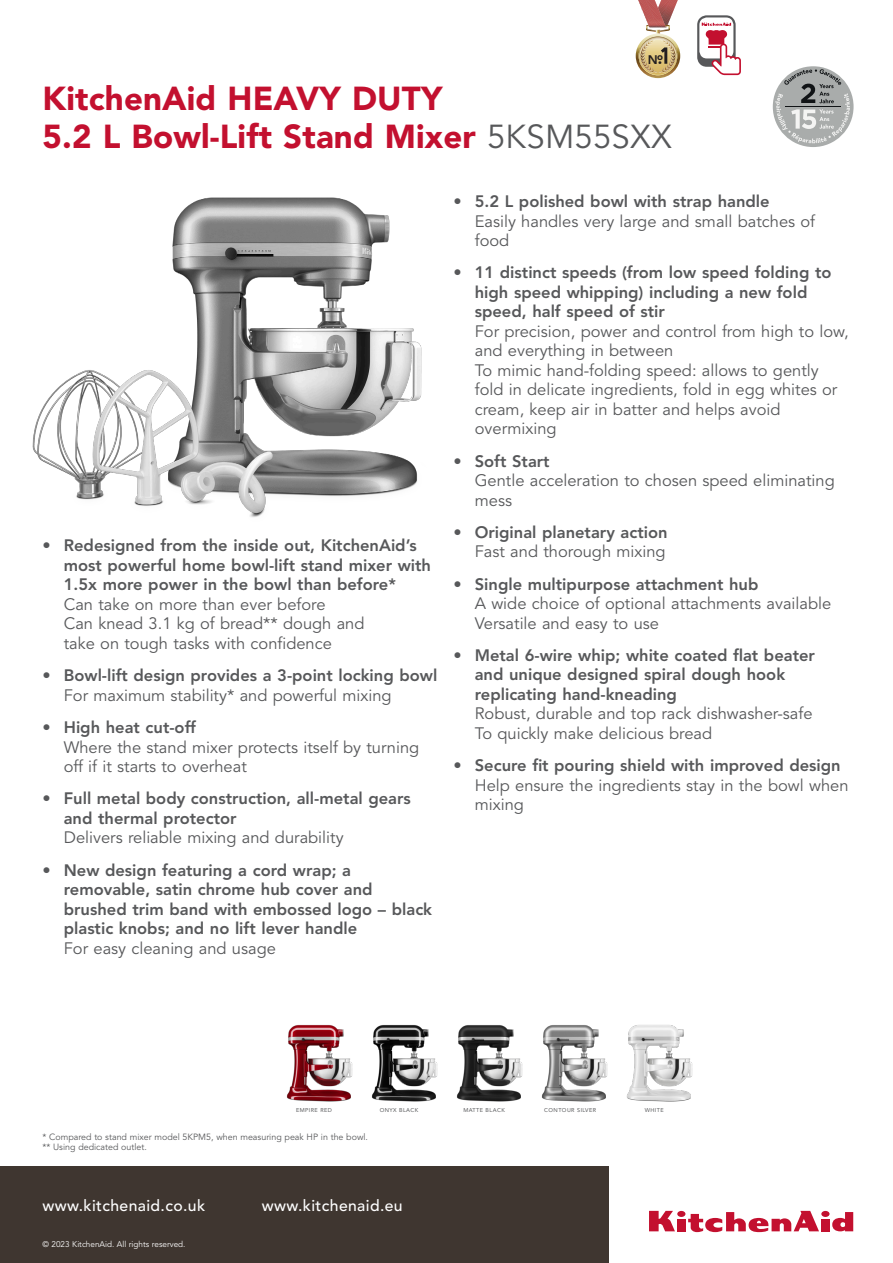
<style>
.page{position:relative;width:893px;height:1263px;background:#fff}
.page>*{position:absolute;margin:0;border:0;box-sizing:border-box;transform-origin:0 0}
.Titre_Produit_22{font:900 33px/37.5px "Avenir LT Std";letter-spacing:.005em;color:#c3102f}
.TexteBenefit{font:16.5px/19.5px "Avenir LT Std";color:#57585a}
.Texte_Feature{font:800 16.5px/19.5px "Avenir LT Std";color:#57585a}
.WWW{font:500 15.75px "Avenir LT Std";letter-spacing:.025em;color:#fff}
.t1{font:800 12.45px "Avenir";color:#231f20}
.t2{font:9px/10.8px "Avenir LT Std";color:#57585a}
.t3{font:8.25px "Avenir LT Std";color:#fff}
.t4{font:5.55px "Avenir LT Std";letter-spacing:.075em;color:#57585a}
.s1{font-size:17.4px}
.s2{font-weight:400;color:#57585a}
</style>
<div class="page">
<div style="left:0;top:1166px;width:609px;height:97px;background:#3f3630"></div>
<div style="left:677px;top:1219px;width:8px;height:12px;background:#c3102f"></div>
<div style="left:677px;top:1211px;width:8px;height:6px;background:#c3102f;border-radius:50%"></div>
<div style="left:821px;top:1219px;width:8px;height:12px;background:#c3102f"></div>
<div style="left:821px;top:1211px;width:8px;height:6px;background:#c3102f;border-radius:50%"></div>
<svg style="left:649px;top:1211px;width:26px;height:20px"></svg>
<svg style="left:688px;top:1211px;width:131px;height:21px"></svg>
<svg style="left:832px;top:1212px;width:21px;height:19px"></svg>
<img style="left:32px;top:197px;width:390px;height:320px">
<svg style="left:636px;top:0;width:44px;height:78px"></svg>
<svg style="left:697px;top:15px;width:39px;height:52px"></svg>
<div style="left:699px;top:17px;width:34px;height:41px;background:#fff;border-radius:8px"></div>
<svg style="left:702px;top:23px;width:39px;height:52px"></svg>
<img style="left:286px;top:1025px;width:67px;height:77px">
<img style="left:371px;top:1025px;width:67px;height:77px">
<img style="left:541px;top:1025px;width:67px;height:77px">
<img style="left:626px;top:1025px;width:67px;height:77px">
<img style="left:456px;top:1025px;width:67px;height:77px">
<div style="left:773px;top:66px;width:80px;height:81px;background:#a9acab;border-radius:50%"></div>
<svg style="left:775px;top:69px;width:75px;height:74px"></svg>
<p class="t1" style="left:648px;top:50px;width:17px">N <span class="s1">.</span><sup>o</sup></p>
<p class="Titre_Produit_22" style="left:43px;top:80px;width:631px">KitchenAid HEAVY DUTY<br>5.2 L Bowl-Lift Stand Mixer <span class="s2">5KSM55SXX</span></p>
<p class="Texte_Feature" style="left:64px;top:536px;width:369px;text-indent:-21px">• Redesigned from the inside out, KitchenAid’s most powerful home bowl-lift stand mixer with<br>1.5x more power in the bowl than before*</p>
<p class="TexteBenefit" style="left:64px;top:595px;width:263px">Can take on more than ever before</p>
<p class="TexteBenefit" style="left:64px;top:614px;width:302px">Can knead 3.1 kg of bread** dough and take on tough tasks with confidence</p>
<p class="Texte_Feature" style="left:43px;top:666px;width:396px">• Bowl-lift design provides a 3-point locking bowl</p>
<p class="TexteBenefit" style="left:64px;top:686px;width:329px">For maximum stability* and powerful mixing</p>
<p class="Texte_Feature" style="left:43px;top:717px;width:155px">• High heat cut-off</p>
<p class="TexteBenefit" style="left:64px;top:737px;width:357px">Where the stand mixer protects itself by turning off if it starts to overheat</p>
<p class="Texte_Feature" style="left:64px;top:789px;width:349px;text-indent:-21px">• Full metal body construction, all-metal gears and thermal protector</p>
<p class="TexteBenefit" style="left:64px;top:828px;width:281px">Delivers reliable mixing and durability</p>
<p class="Texte_Feature" style="left:64px;top:860px;width:370px;text-indent:-21px">• New design featuring a cord wrap; a removable, satin chrome hub cover and brushed trim band with embossed logo – black plastic knobs; and no lift lever handle</p>
<p class="TexteBenefit" style="left:64px;top:938px;width:214px">For easy cleaning and usage</p>
<p class="Texte_Feature" style="left:453px;top:192px;width:318px">• 5.2 L polished bowl with strap handle</p>
<p class="TexteBenefit" style="left:475px;top:212px;width:342px">Easily handles very large and small batches of food</p>
<p class="Texte_Feature" style="left:475px;top:263px;width:358px;text-indent:-21px">• 11 distinct speeds (from low speed folding to high speed whipping) including a new fold speed, half speed of stir</p>
<p class="TexteBenefit" style="left:475px;top:322px;width:376px">For precision, power and control from high to low, and everything in between</p>
<p class="TexteBenefit" style="left:475px;top:361px;width:364px">To mimic hand-folding speed: allows to gently fold in delicate ingredients, fold in egg whites or cream, keep air in batter and helps avoid overmixing</p>
<p class="Texte_Feature" style="left:453px;top:451px;width:98px">• Soft Start</p>
<p class="TexteBenefit" style="left:475px;top:471px;width:362px">Gentle acceleration to chosen speed eliminating mess</p>
<p class="Texte_Feature" style="left:453px;top:522px;width:216px">• Original planetary action</p>
<p class="TexteBenefit" style="left:475px;top:542px;width:192px">Fast and thorough mixing</p>
<p class="Texte_Feature" style="left:453px;top:574px;width:306px">• Single multipurpose attachment hub</p>
<p class="TexteBenefit" style="left:475px;top:594px;width:358px">A wide choice of optional attachments available</p>
<p class="TexteBenefit" style="left:475px;top:614px;width:186px">Versatile and easy to use</p>
<p class="Texte_Feature" style="left:475px;top:645px;width:342px;text-indent:-21px">• Metal 6-wire whip; white coated flat beater and unique designed spiral dough hook replicating hand-kneading</p>
<p class="TexteBenefit" style="left:475px;top:704px;width:339px">Robust, durable and top rack dishwasher-safe</p>
<p class="TexteBenefit" style="left:475px;top:724px;width:239px">To quickly make delicious bread</p>
<p class="Texte_Feature" style="left:453px;top:756px;width:389px">• Secure fit pouring shield with improved design</p>
<p class="TexteBenefit" style="left:475px;top:776px;width:375px">Help ensure the ingredients stay in the bowl when</p>
<p class="TexteBenefit" style="left:475px;top:795px;width:51px">mixing</p>
<p class="t4" style="left:296px;top:1107px;width:37px">EMPIRE RED</p>
<p class="t4" style="left:380px;top:1107px;width:40px">ONYX BLACK</p>
<p class="t4" style="left:463px;top:1107px;width:43px">MATTE BLACK</p>
<p class="t4" style="left:544px;top:1107px;width:53px">CONTOUR SILVER</p>
<p class="t4" style="left:645px;top:1107px;width:20px">WHITE</p>
<p class="t2" style="left:43px;top:1131px;width:327px">* Compared to stand mixer model 5KPM5, when measuring peak HP in the bowl. ** Using dedicated outlet.</p>
<p class="WWW" style="left:43px;top:1196px;width:164px">www.kitchenaid.co.uk</p>
<p class="WWW" style="left:262px;top:1196px;width:142px">www.kitchenaid.eu</p>
<p class="t3" style="left:43px;top:1239px;width:145px">© 2023 KitchenAid. All rights reserved.</p>
</div>
